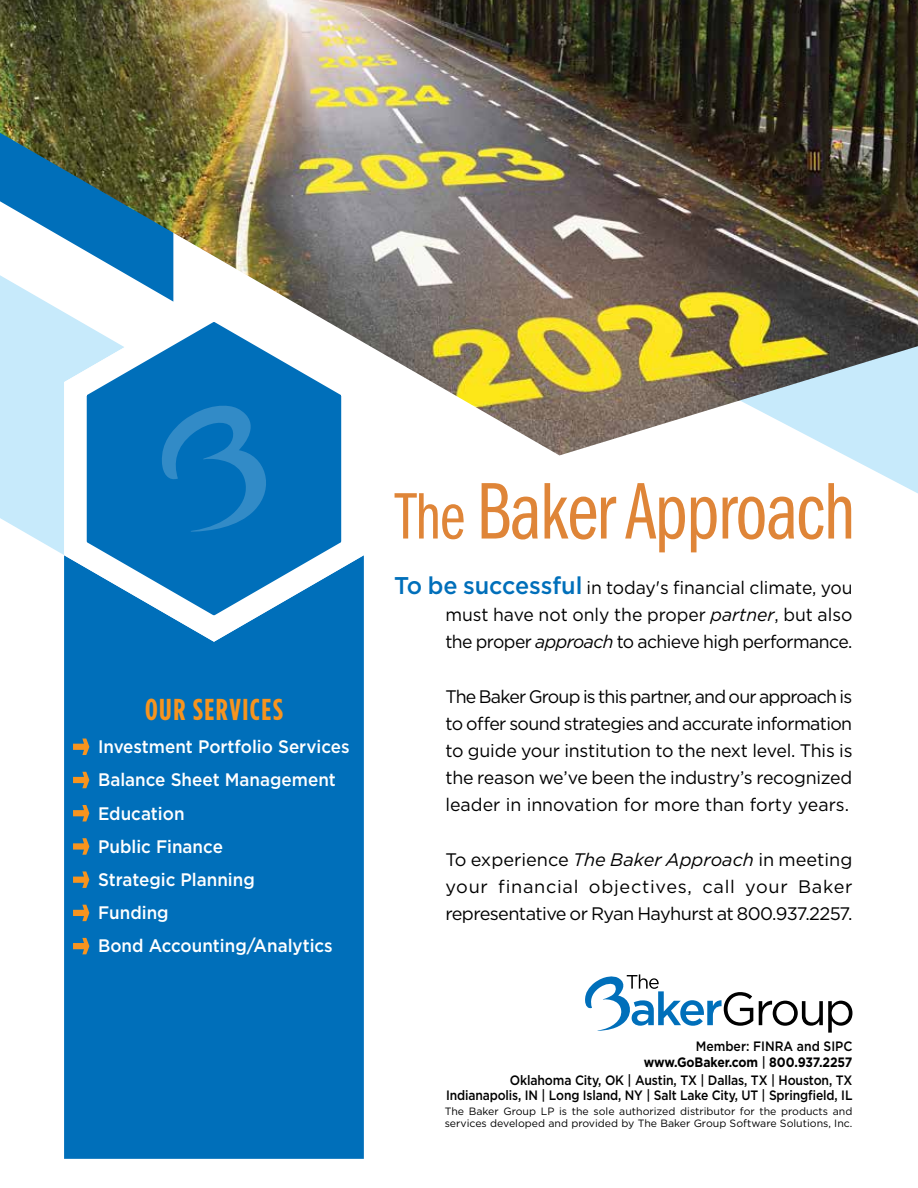
<style>
.page{position:relative;width:918px;height:1188px;background:#fff}
.page>*{position:absolute;margin:0;border:0;box-sizing:border-box;transform-origin:0 0}
.t1{font:83.1px "ITC Franklin Gothic Std Bk Cp";letter-spacing:-.02em;color:#df8538}
.t2{font:700 30.15px "Gotham Condensed";letter-spacing:.05em;color:#f7941e}
.t3{font:18.15px/27.2px "Gotham";letter-spacing:-.03em;color:#000;text-align:justify}
.t4{font:500 18.15px/33.2px "Gotham";color:#fff;scale:.94 1}
.t5{font:500 13.65px/15.1px "Gotham";letter-spacing:-.01em;color:#000;text-align:right;scale:.9 1}
.t6{font:700 13.65px/15.1px "Gotham";letter-spacing:-.005em;color:#000;text-align:right;scale:.9 1}
.t7{font:10.5px/12.1px "Gotham";color:#000}
.s1{font-size:67.95px}
.s2{font-weight:500;font-size:24.15px;color:#006fba}
.s3{font-style:italic}
.s4{font-weight:500}
</style>
<div class="page">
<svg style="left:0;top:455px;width:53px;height:94px;fill:#c7eafb"></svg>
<svg style="left:845px;top:455px;width:73px;height:39px"></svg>
<svg style="left:759px;top:1001px;width:93px;height:32px"></svg>
<svg style="left:585px;top:974px;width:168px;height:57px"></svg>
<img style="left:0;top:0;width:918px;height:455px">
<div style="left:64px;top:655px;width:300px;height:504px;background:#006fba"></div>
<svg style="left:53px;top:278px;width:322px;height:377px"></svg>
<svg style="left:161px;top:404px;width:107px;height:128px;background:#0e77bd"></svg>
<svg style="left:73px;top:739px;width:16px;height:16px"></svg>
<svg style="left:73px;top:772px;width:16px;height:16px"></svg>
<svg style="left:73px;top:805px;width:16px;height:16px"></svg>
<svg style="left:73px;top:838px;width:16px;height:17px"></svg>
<svg style="left:73px;top:871px;width:16px;height:17px"></svg>
<svg style="left:73px;top:905px;width:16px;height:16px"></svg>
<svg style="left:73px;top:938px;width:16px;height:16px"></svg>
<h2 class="t2" style="left:145px;top:692px;width:139px">OUR SERVICES</h2>
<p class="t4" style="left:98px;top:730px;width:269px">Investment Portfolio Services<br>Balance Sheet Management<br>Education<br>Public Finance<br>Strategic Planning<br>Funding<br>Bond Accounting/Analytics</p>
<h1 class="t1" style="left:395px;top:466px;width:462px"><span class="s1">The</span> Baker Approach</h1>
<p class="t3" style="left:445px;top:573px;width:409px;text-indent:-51px"><span class="s2">To be successful</span> in today's financial climate, you must have not only the proper <span class="s3">partner</span>, but also the proper <span class="s3">approach</span> to achieve high performance.</p>
<p class="t3" style="left:445px;top:682px;width:409px">The Baker Group is this partner, and our approach is to offer sound strategies and accurate information to guide your institution to the next level. This is the reason we’ve been the industry’s recognized leader in innovation for more than forty years.</p>
<p class="t3" style="left:445px;top:845px;width:409px">To experience <span class="s3">The Baker Approach</span> in meeting your financial objectives, call your Baker representative or Ryan Hayhurst at 800.937.2257.</p>
<p class="t6" style="left:644px;top:1039px;width:233px"><span class="s4">Member: FINRA and SIPC </span>www.GoBaker.com <span class="s4">|</span> 800.937.2257</p>
<p class="t5" style="left:446px;top:1072px;width:453px">Oklahoma City, OK | Austin, TX | Dallas, TX | Houston, TX<br>Indianapolis, IN | Long Island, NY | Salt Lake City, UT | Springfield, IL</p>
<p class="t7" style="left:445px;top:1105px;width:409px">The Baker Group LP is the sole authorized distributor for the products and services developed and provided by The Baker Group Software Solutions, Inc.</p>
</div>
